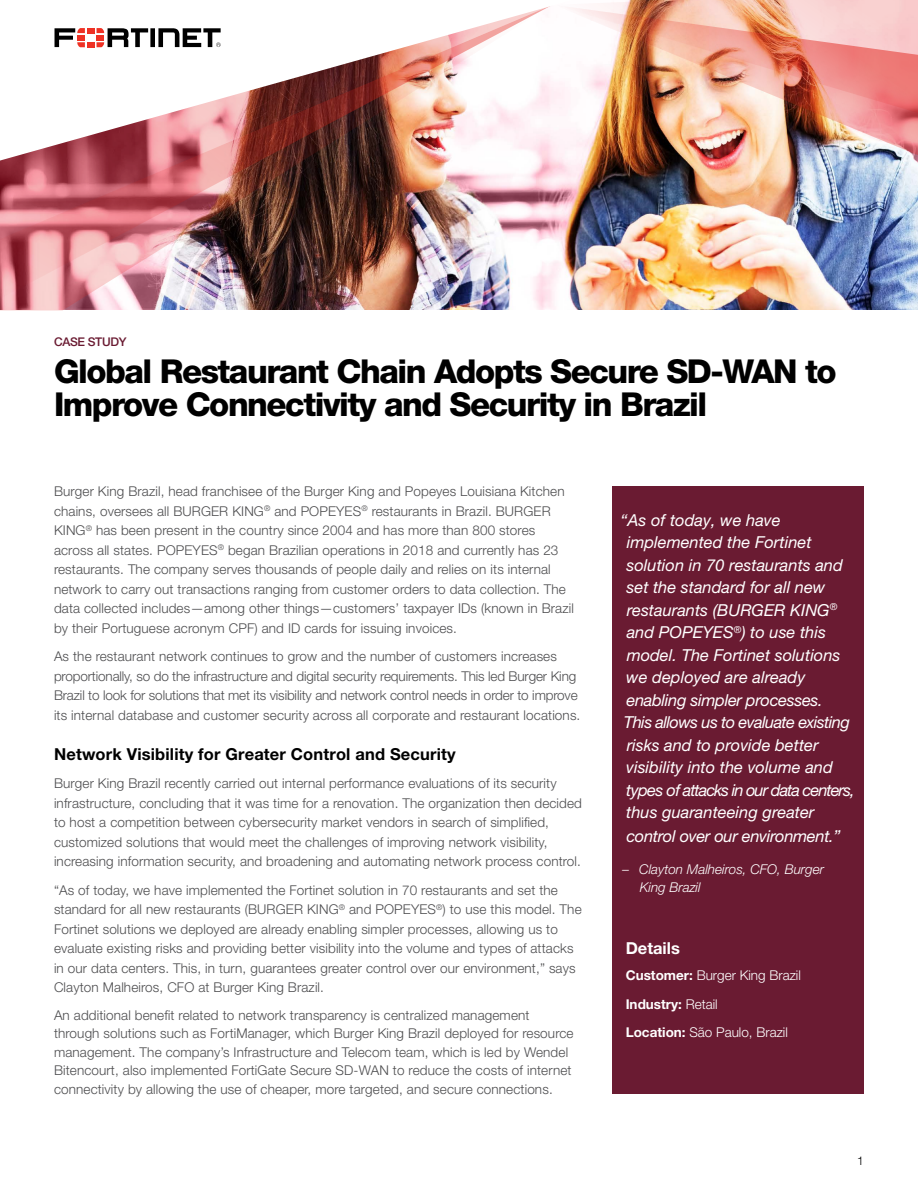
<style>
.page{position:relative;width:918px;height:1188px;background:#fff}
.page>*{position:absolute;margin:0;border:0;box-sizing:border-box;transform-origin:0 0}
.Main_Title{font:800 33px/33px "Helvetica Neue LT Pro";letter-spacing:-.045em;color:#000}
.INSET_QUOTE{font:italic 16.5px/22.5px "Helvetica Neue LT Pro";color:#fff}
.Body_Copy{font:700 16.5px "Helvetica Neue LT Pro";letter-spacing:.01em;color:#000}
.INSET_QUOTE-2{font:italic 16.5px "Helvetica Neue LT Pro";letter-spacing:-.02em;color:#fff}
.Sidebar_headline__Bl{font:700 16.5px "Helvetica Neue LT Pro";color:#fff}
.Body_Copy-2{font:300 13.5px/19.5px "Helvetica Neue LT Pro";letter-spacing:.01em;color:#4d4d4f}
.Body_Copy-3{font:300 13.5px/19.5px "Helvetica Neue LT Pro";letter-spacing:-.01em;color:#4d4d4f}
.Sidebar_Copy{font:300 13.5px "Helvetica Neue LT Pro";color:#fff}
.INSET_QUOTE_-_NAME{font:italic 300 13.5px/18px "Helvetica Neue LT Pro";color:#fff}
.Sidebar_Copy-2{font:700 13.5px "Helvetica Neue LT Pro";color:#fff}
.Page_Header{font:500 12px "Helvetica Neue LT Pro";letter-spacing:-.025em;color:#6a1b32}
.t1{font:300 12px "Helvetica Neue LT Pro";color:#000}
.s1{font-weight:700}
.s2{font-weight:300}
</style>
<div class="page">
<img style="left:553px;top:160px;width:365px;height:149px">
<svg style="left:607px;top:0;width:311px;height:5px;background:#edbdaf"></svg>
<img style="left:605px;top:5px;width:313px;height:155px">
<img style="left:0;top:164px;width:553px;height:142px">
<img style="left:0;top:6px;width:605px;height:158px">
<svg style="left:55px;top:28px;width:166px;height:19px"></svg>
<hr style="left:242px;top:9px;width:2px;height:54px;background:#000">
<div style="left:612px;top:486px;width:252px;height:608px;background:#6a1b32"></div>
<svg style="left:265px;top:22px;width:88px;height:30px"></svg>
<p class="Page_Header" style="left:54px;top:335px;width:74px">CASE STUDY</p>
<p class="Main_Title" style="left:54px;top:354px;width:784px">Global Restaurant Chain Adopts Secure SD-WAN to<br>Improve Connectivity and Security in Brazil</p>
<p class="Body_Copy-2" style="left:54px;top:481px;width:521px">Burger King Brazil, head franchisee of the Burger King and Popeyes Louisiana Kitchen chains, oversees all BURGER KING<sup>®</sup> and POPEYES<sup>®</sup> restaurants in Brazil. BURGER KING<sup>®</sup> has been present in the country since 2004 and has more than 800 stores across all states. POPEYES<sup>®</sup> began Brazilian operations in 2018 and currently has 23 restaurants. The company serves thousands of people daily and relies on its internal network to carry out transactions ranging from customer orders to data collection. The data collected includes—among other things—customers’ taxpayer IDs (known in Brazil by their Portuguese acronym CPF) and ID cards for issuing invoices.</p>
<p class="Body_Copy-3" style="left:54px;top:646px;width:528px">As the restaurant network continues to grow and the number of customers increases proportionally, so do the infrastructure and digital security requirements. This led Burger King Brazil to look for solutions that met its visibility and network control needs in order to improve its internal database and customer security across all corporate and restaurant locations.</p>
<p class="Body_Copy" style="left:54px;top:744px;width:403px">Network Visibility for Greater Control and Security</p>
<p class="Body_Copy-2" style="left:54px;top:774px;width:530px">Burger King Brazil recently carried out internal performance evaluations of its security infrastructure, concluding that it was time for a renovation. The organization then decided to host a competition between cybersecurity market vendors in search of simplified, customized solutions that would meet the challenges of improving network visibility, increasing information security, and broadening and automating network process control.</p>
<p class="Body_Copy-2" style="left:54px;top:880px;width:529px">“As of today, we have implemented the Fortinet solution in 70 restaurants and set the standard for all new restaurants (BURGER KING<sup>®</sup> and POPEYES<sup>®</sup>) to use this model. The Fortinet solutions we deployed are already enabling simpler processes, allowing us to evaluate existing risks and providing better visibility into the volume and types of attacks in our data centers. This, in turn, guarantees greater control over our environment,” says Clayton Malheiros, CFO at Burger King Brazil.</p>
<p class="Body_Copy-2" style="left:54px;top:1005px;width:521px;line-height:18.5px">An additional benefit related to network transparency is centralized management through solutions such as FortiManager, which Burger King Brazil deployed for resource management. The company’s Infrastructure and Telecom team, which is led by Wendel Bitencourt, also implemented FortiGate Secure SD-WAN to reduce the costs of internet connectivity by allowing the use of cheaper, more targeted, and secure connections.</p>
<p class="INSET_QUOTE" style="left:621px;top:508px;width:236px">“As of today, we have implemented the Fortinet solution in 70 restaurants and set the standard for all new restaurants (BURGER KING<sup>® </sup>and POPEYES<sup>®</sup>) to use this model. The Fortinet solutions we deployed are already enabling simpler processes.<br>This allows us to evaluate existing risks and to provide better visibility into the volume and types of attacks in our data centers, thus guaranteeing greater</p>
<p class="INSET_QUOTE-2" style="left:626px;top:827px;width:216px">control over our environment.”</p>
<p class="INSET_QUOTE_-_NAME" style="left:640px;top:860px;width:186px;text-indent:-17px">– Clayton Malheiros, CFO, Burger<br>King Brazil</p>
<p class="Sidebar_headline__Bl" style="left:626px;top:938px;width:56px">Details</p>
<p class="Sidebar_Copy" style="left:626px;top:967px;width:177px"><span class="s1">Customer:</span> Burger King Brazil</p>
<p class="Sidebar_Copy-2" style="left:626px;top:995px;width:94px">Industry: <span class="s2">Retail</span></p>
<p class="Sidebar_Copy" style="left:626px;top:1024px;width:164px"><span class="s1">Location:</span> São Paulo, Brazil</p>
<p class="t1" style="left:857px;top:1154px;width:8px">1</p>
</div>
